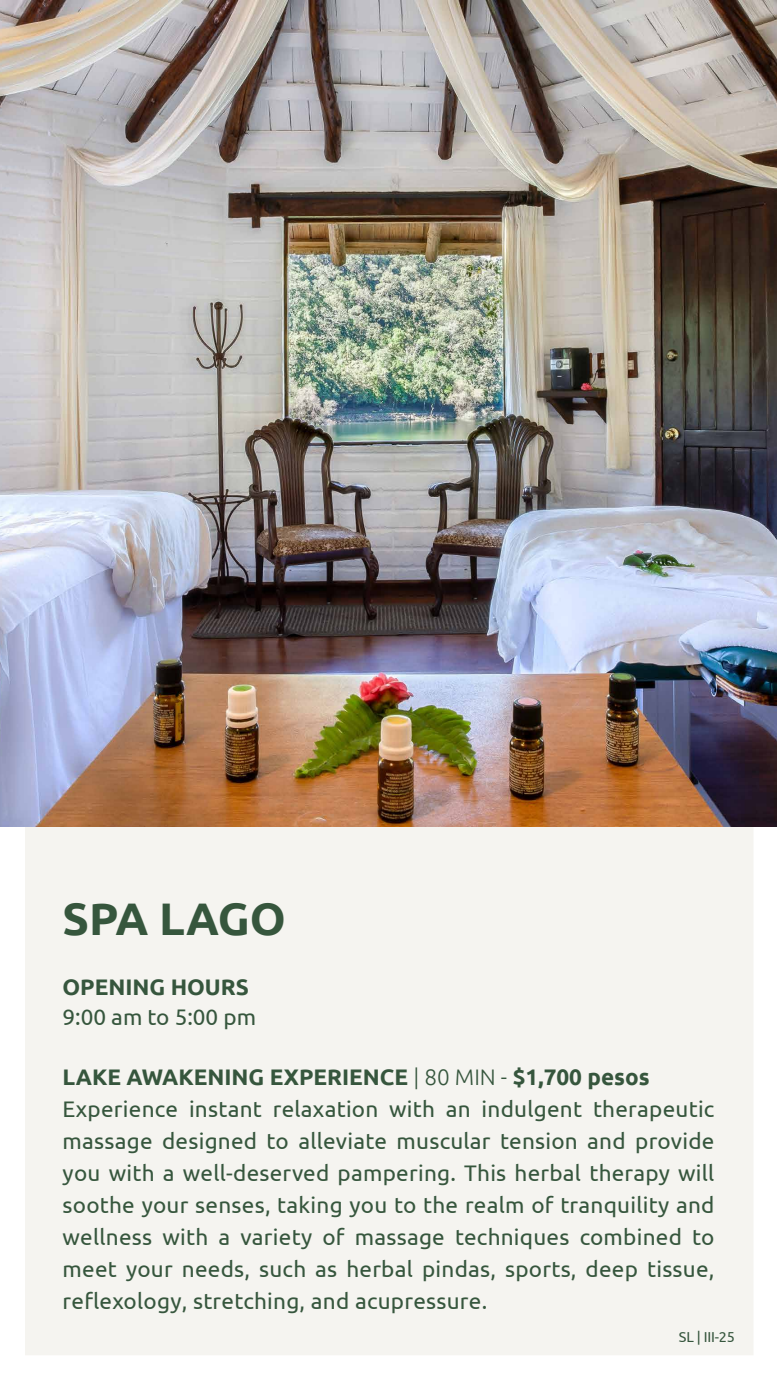
<style>
.page{position:relative;width:777px;height:1380px;background:#fff}
.page>*{position:absolute;margin:0;border:0;box-sizing:border-box;transform-origin:0 0}
.t1{font:700 45.62px "Ubuntu";color:#36563d}
.t2{font:22.5px/31.9px "Ubuntu";letter-spacing:.01em;color:#36563d}
.t3{font:700 22.5px "Ubuntu";color:#36563d}
.t4{font:14.38px "Ubuntu";letter-spacing:-.015em;color:#36563d}
.s1{font-weight:700}
.s2{font-weight:300}
</style>
<div class="page">
<div style="left:0;top:826px;width:776px;height:529px;background:#f5f4f0"></div>
<img style="left:0;top:0;width:776px;height:826px">
<h1 class="t1" style="left:62px;top:892px;width:225px">SPA LAGO</h1>
<p class="t3" style="left:62px;top:974px;width:188px">OPENING HOURS</p>
<p class="t2" style="left:62px;top:1001px;width:195px">9:00 am to 5:00 pm</p>
<p class="t2" style="left:62px;top:1061px;width:653px"><span class="s1">LAKE AWAKENING EXPERIENCE</span> <span class="s2">| 80 MIN -</span> <span class="s1">$1,700 pesos </span>Experience instant relaxation with an indulgent therapeutic massage designed to alleviate muscular tension and provide you with a well-deserved pampering. This herbal therapy will soothe your senses, taking you to the realm of tranquility and wellness with a variety of massage techniques combined to meet your needs, such as herbal pindas, sports, deep tissue, reflexology, stretching, and acupressure.</p>
<p class="t4" style="left:678px;top:1328px;width:57px">SL | III-25</p>
</div>
